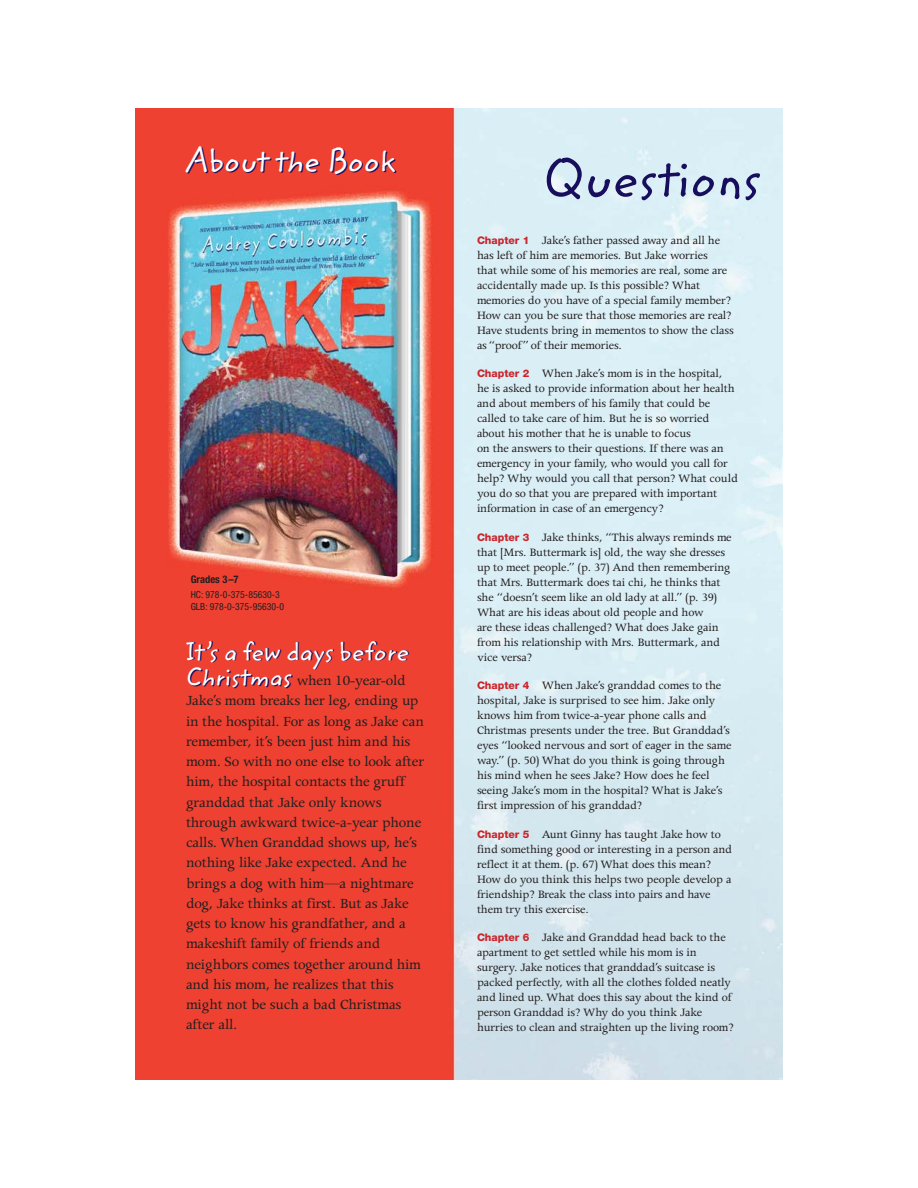
<style>
.page{position:relative;width:918px;height:1188px;background:#fff}
.page>*{position:absolute;margin:0;border:0;box-sizing:border-box;transform-origin:0 0}
.t1{font:52.5px "Zemke Hand ITC";color:#180e5e}
.t2{font:31.5px "Zemke Hand ITC";color:#180e5e}
.t3{font:25.5px "Zemke Hand ITC";color:#fff}
.t4{font:15.75px/20.2px "Apollo";letter-spacing:-.01em;color:#231f20}
.t5{font:12.75px/15px "Apollo";letter-spacing:-.01em;color:#231f20}
.t6{font:700 condensed 10.5px "Helvetica Neue";color:#231f20}
.t7{font:condensed 9.75px/12px "Helvetica Neue";color:#231f20}
.s1{font-family:"Zemke Hand ITC";font-size:25.5px;color:#fff}
.s2{font-family:"Helvetica Neue";font-weight:800;font-size:10.5px;color:#c9252b}
</style>
<div class="page">
<img style="left:135px;top:108px;width:648px;height:972px">
<h2 class="t2" style="left:186px;top:150px;width:213px">About the Book</h2>
<p class="t6" style="left:191px;top:576px;width:49px">Grades 3–7</p>
<p class="t7" style="left:191px;top:589px;width:95px">HC: 978-0-375-85630-3<br>GLB: 978-0-375-95630-0</p>
<h3 class="t3" style="left:186px;top:641px;width:225px">It’s a few days before</h3>
<p class="t4" style="left:186px;top:672px;width:240px"><span class="s1">Christmas</span> when 10-year-old<br>Jake’s mom breaks her leg, ending up in the hospital. For as long as Jake can remember, it’s been just him and his mom. So with no one else to look after him, the hospital contacts the gruff granddad that Jake only knows through awkward twice-a-year phone calls. When Granddad shows up, he’s nothing like Jake expected. And he brings a dog with him—a nightmare dog, Jake thinks at first. But as Jake gets to know his grandfather, and a makeshift family of friends and neighbors comes together around him and his mom, he realizes that this might not be such a bad Christmas after all.</p>
<h1 class="t1" style="left:542px;top:158px;width:220px">Questions</h1>
<p class="t5" style="left:477px;top:234px;width:258px"><span class="s2">Chapter 1</span> Jake’s father passed away and all he has left of him are memories. But Jake worries<br>that while some of his memories are real, some are accidentally made up. Is this possible? What memories do you have of a special family member?<br>How can you be sure that those memories are real?<br>Have students bring in mementos to show the class as “proof” of their memories.</p>
<p class="t5" style="left:477px;top:367px;width:262px"><span class="s2">Chapter 2</span> When Jake’s mom is in the hospital,<br>he is asked to provide information about her health and about members of his family that could be called to take care of him. But he is so worried about his mother that he is unable to focus<br>on the answers to their questions. If there was an emergency in your family, who would you call for help? Why would you call that person? What could you do so that you are prepared with important information in case of an emergency?</p>
<p class="t5" style="left:477px;top:531px;width:256px"><span class="s2">Chapter 3</span> Jake thinks, “This always reminds me that [Mrs. Buttermark is] old, the way she dresses up to meet people.” (p. 37) And then remembering that Mrs. Buttermark does tai chi, he thinks that she “doesn’t seem like an old lady at all.” (p. 39)<br>What are his ideas about old people and how<br>are these ideas challenged? What does Jake gain from his relationship with Mrs. Buttermark, and vice versa?</p>
<p class="t5" style="left:477px;top:679px;width:256px"><span class="s2">Chapter 4</span> When Jake’s granddad comes to the hospital, Jake is surprised to see him. Jake only knows him from twice-a-year phone calls and Christmas presents under the tree. But Granddad’s eyes “looked nervous and sort of eager in the same way.” (p. 50) What do you think is going through his mind when he sees Jake? How does he feel seeing Jake’s mom in the hospital? What is Jake’s first impression of his granddad?</p>
<p class="t5" style="left:477px;top:828px;width:257px"><span class="s2">Chapter 5</span> Aunt Ginny has taught Jake how to find something good or interesting in a person and reflect it at them. (p. 67) What does this mean?<br>How do you think this helps two people develop a friendship? Break the class into pairs and have them try this exercise.</p>
<p class="t5" style="left:477px;top:931px;width:258px"><span class="s2">Chapter 6</span> Jake and Granddad head back to the apartment to get settled while his mom is in surgery. Jake notices that granddad’s suitcase is packed perfectly, with all the clothes folded neatly and lined up. What does this say about the kind of person Granddad is? Why do you think Jake hurries to clean and straighten up the living room?</p>
</div>
